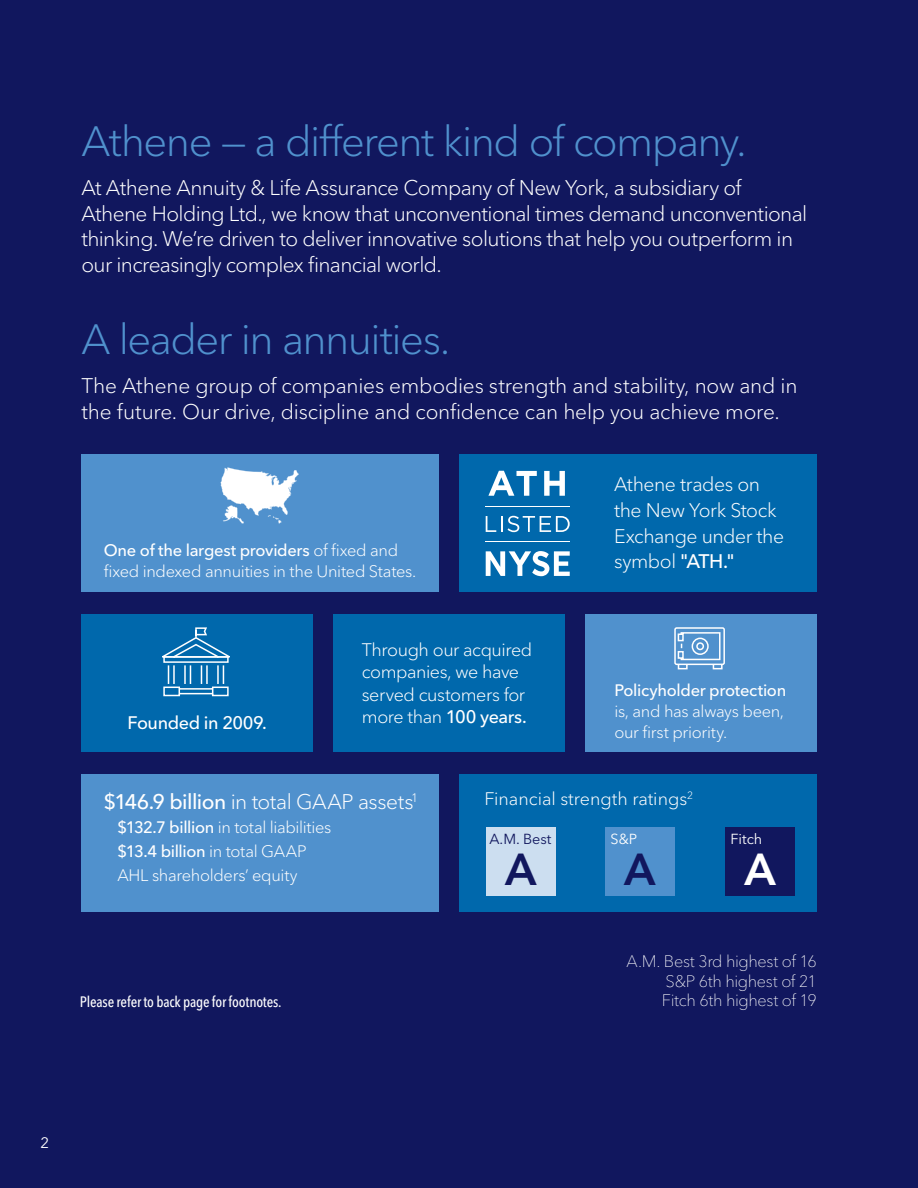
<style>
.page{position:relative;width:918px;height:1188px;background:#11175e}
.page>*{position:absolute;margin:0;border:0;box-sizing:border-box;transform-origin:0 0}
.t1{font:600 44.4px "Avenir Next LT Pro";color:#11175e}
.t2{font:600 44.4px "Avenir Next LT Pro";color:#fff}
.t3{font:300 42px "Avenir Next LT Pro";letter-spacing:-.035em;color:#5091cd}
.t4{font:300 21px/25.5px "Avenir Next LT Pro";letter-spacing:-.025em;color:#fff}
.t5{font:300 19.5px/25.5px "Avenir Next LT Pro";letter-spacing:-.025em;color:#fff}
.t6{font:300 18px/22.5px "Avenir Next LT Pro";letter-spacing:-.02em;color:#fff}
.t7{font:300 18px "Avenir Next LT Pro";color:#fff}
.t8{font:500 18px "Avenir Next LT Pro";letter-spacing:-.025em;color:#fff}
.t9{font:300 16.5px/21px "Avenir Next LT Pro";letter-spacing:-.02em;color:#fff}
.t10{font:100 16.5px/19.5px "Avenir Next LT Pro";letter-spacing:-.025em;color:#fff;text-align:justify}
.t11{font:500 16.5px "Avenir Next LT Pro";letter-spacing:-.02em;color:#fff}
.t12{font:500 condensed 15px "Avenir Next LT Pro";letter-spacing:-.01em;color:#fff}
.t13{font:15px "Avenir Next LT Pro";color:#fff}
.t14{font:14.4px "Avenir Next LT Pro";color:#11175e}
.t15{font:14.4px "Avenir Next LT Pro";color:#fff}
.s1{font-weight:500}
</style>
<div class="page">
<div style="left:81px;top:614px;width:231px;height:138px;background:#0068ac"></div>
<div style="left:333px;top:614px;width:231px;height:138px;background:#0068ac"></div>
<div style="left:585px;top:614px;width:232px;height:138px;background:#5091cd"></div>
<div style="left:459px;top:455px;width:358px;height:137px;background:#0068ac"></div>
<div style="left:459px;top:774px;width:358px;height:138px;background:#0068ac"></div>
<div style="left:81px;top:455px;width:357px;height:137px;background:#5091cd"></div>
<div style="left:81px;top:774px;width:357px;height:138px;background:#5091cd"></div>
<svg style="left:221px;top:467px;width:78px;height:56px"></svg>
<svg style="left:486px;top:551px;width:84px;height:25px"></svg>
<svg style="left:486px;top:516px;width:84px;height:16px"></svg>
<hr style="left:486px;top:506px;width:84px;height:1px;background:#fff">
<hr style="left:486px;top:541px;width:84px;height:1px;background:#fff">
<svg style="left:488px;top:471px;width:49px;height:25px"></svg>
<svg style="left:544px;top:471px;width:21px;height:25px"></svg>
<svg style="left:162px;top:627px;width:68px;height:70px"></svg>
<svg style="left:674px;top:627px;width:51px;height:43px"></svg>
<div style="left:486px;top:827px;width:69px;height:69px;background:#ccdef0"></div>
<div style="left:605px;top:827px;width:69px;height:69px;background:#5091cd"></div>
<div style="left:725px;top:827px;width:69px;height:69px;background:#11175e"></div>
<h2 class="t3" style="left:81px;top:117px;width:667px">Athene — a different kind of company.</h2>
<p class="t4" style="left:81px;top:175px;width:727px">At Athene Annuity &amp; Life Assurance Company of New York, a subsidiary of Athene Holding Ltd., we know that unconventional times demand unconventional thinking. We’re driven to deliver innovative solutions that help you outperform in our increasingly complex financial world.</p>
<h2 class="t3" style="left:81px;top:315px;width:371px">A leader in annuities.</h2>
<p class="t4" style="left:81px;top:373px;width:718px">The Athene group of companies embodies strength and stability, now and in the future. Our drive, discipline and confidence can help you achieve more.</p>
<p class="t9" style="left:104px;top:540px;width:314px"><span class="s1">One of the largest providers</span> of fixed and fixed indexed annuities in the United States.</p>
<p class="t8" style="left:127px;top:712px;width:141px">Founded in 2009.</p>
<p class="t6" style="left:362px;top:638px;width:172px">Through our acquired companies, we have served customers for more than <span class="s1">100 years.</span></p>
<p class="t5" style="left:614px;top:472px;width:172px">Athene trades on the New York Stock<br>Exchange under the symbol <span class="s1">"ATH."</span></p>
<p class="t11" style="left:614px;top:680px;width:173px">Policyholder protection</p>
<p class="t9" style="left:614px;top:701px;width:171px">is, and has always been, our first priority.</p>
<p class="t4" style="left:104px;top:789px;width:316px"><span class="s1">$146.9 billion</span> in total GAAP assets<sup>1</sup></p>
<p class="t9" style="left:117px;top:815px;width:216px;line-height:24px"><span class="s1">$132.7 billion</span> in total liabilities <span class="s1">$13.4 billion</span> in total GAAP<br>AHL shareholders’ equity</p>
<p class="t12" style="left:80px;top:992px;width:203px">Please refer to back page for footnotes.</p>
<p class="t7" style="left:484px;top:788px;width:210px">Financial strength ratings<sup>2</sup></p>
<p class="t14" style="left:490px;top:831px;width:64px">A.M. Best</p>
<p class="t15" style="left:611px;top:831px;width:28px">S&amp;P</p>
<p class="t15" style="left:731px;top:831px;width:33px">Fitch</p>
<h1 class="t1" style="left:505px;top:843px;width:33px">A</h1>
<h1 class="t1" style="left:624px;top:843px;width:33px">A</h1>
<h1 class="t2" style="left:744px;top:843px;width:33px">A</h1>
<p class="t10" style="left:662px;top:952px;width:156px;text-indent:-35px">A.M. Best 3rd highest of 16<br>S&amp;P 6th highest of 21<br>Fitch 6th highest of 19</p>
<p class="t13" style="left:40px;top:1133px;width:10px">2</p>
</div>
